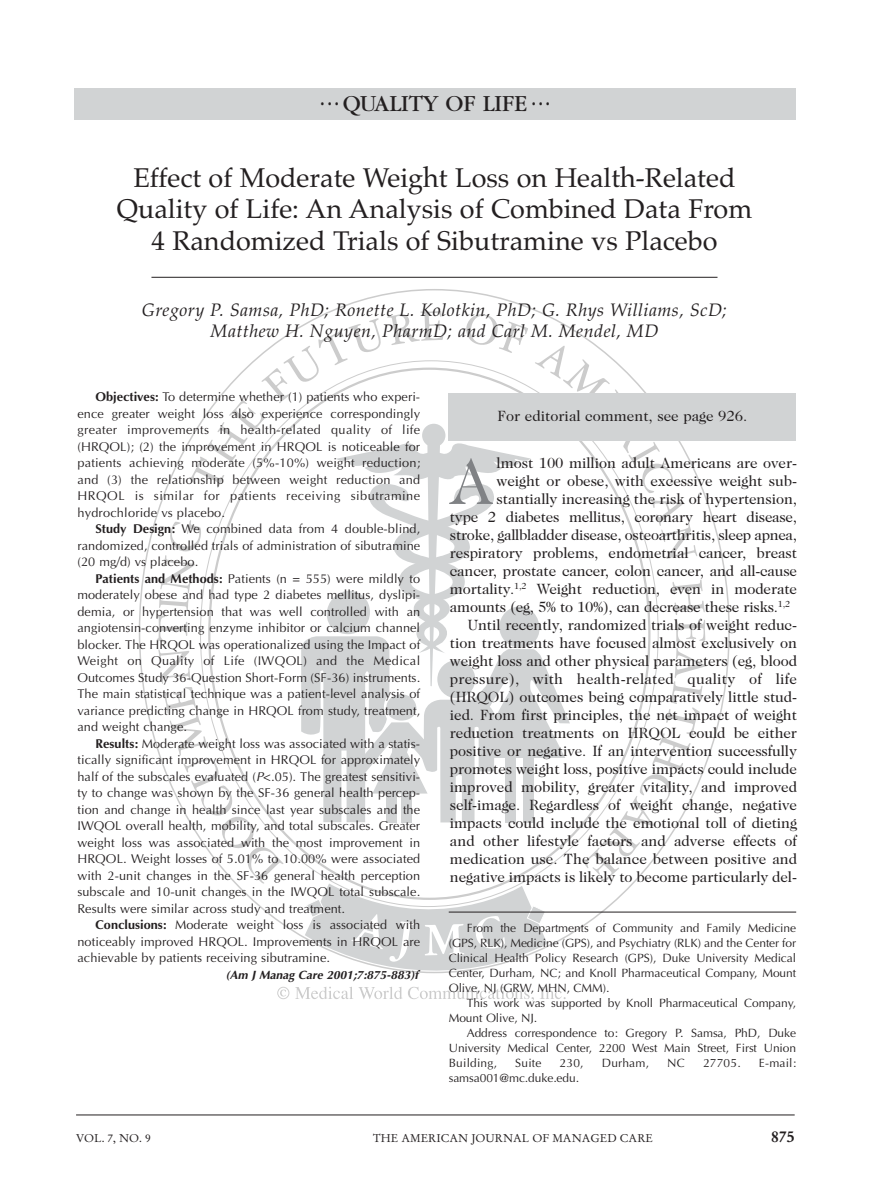
<style>
.page{position:relative;width:878px;height:1202px;background:#fff}
.page>*{position:absolute;margin:0;border:0;box-sizing:border-box;transform-origin:0 0}
.t1{font:64.2px "Caslon Two Twenty Four";color:#808285}
.t2{font:27px/31.5px "Palatino";color:#231f20;text-align:center}
.t3{font:24px "Garamond";color:#231f20}
.t4{font:italic 18px/21px "Palatino";letter-spacing:.025em;color:#231f20;text-align:center}
.t5{font:700 15.75px "Stempel Garamond";color:#231f20}
.t6{font:15px "Caslon Two Twenty Four";letter-spacing:-.005em;color:#231f20}
.t7{font:15px "Caslon Two Twenty Four";letter-spacing:.015em;color:#231f20}
.t8{font:12.75px/16.5px "Optima";letter-spacing:.005em;color:#231f20;text-align:justify}
.t9{font:12px/15px "Optima";letter-spacing:-.005em;color:#231f20;text-align:justify}
.t10{font:italic 700 12px "Optima";color:#231f20}
.t11{font:11.25px "Stempel Garamond";color:#231f20}
.s1{font-weight:700}
.s2{font-style:italic}
</style>
<div class="page">
<svg style="left:157px;top:311px;width:548px;height:690px"></svg>
<div style="left:74px;top:88px;width:722px;height:32px;background:#d1d3d4"></div>
<hr style="left:151px;top:277px;width:566px;height:1px;background:#231f20">
<hr style="left:76px;top:1114px;width:718px;height:1px;background:#231f20">
<hr style="left:448px;top:911px;width:348px;height:1px;background:#231f20">
<div style="left:448px;top:393px;width:348px;height:47px;background:#d1d3d4"></div>
<h3 class="t3" style="left:319px;top:95px;width:233px"><sup>...</sup> QUALITY OF LIFE <sup>...</sup></h3>
<h2 class="t2" style="left:117px;top:165px;width:637px">Effect of Moderate Weight Loss on Health-Related<br>Quality of Life: An Analysis of Combined Data From<br>4 Randomized Trials of Sibutramine vs Placebo</h2>
<h3 class="t4" style="left:142px;top:301px;width:586px">Gregory P. Samsa, PhD; Ronette L. Kolotkin, PhD; G. Rhys Williams, ScD;<br>Matthew H. Nguyen, PharmD; and Carl M. Mendel, MD</h3>
<p class="t8" style="left:77px;top:390px;width:344px;text-indent:18px"><span class="s1">Objectives:</span> To determine whether (1) patients who experi&shy;ence greater weight loss also experience correspondingly greater improvements in health-related quality of life (HRQOL); (2) the improvement in HRQOL is noticeable for patients achieving moderate (5%-10%) weight reduction; and (3) the relationship between weight reduction and HRQOL is similar for patients receiving sibutramine hydrochloride vs placebo.</p>
<p class="t8" style="left:77px;top:522px;width:344px;text-indent:18px"><span class="s1">Study Design:</span> We combined data from 4 double-blind, randomized, controlled trials of administration of sibutramine (20 mg/d) vs placebo.</p>
<p class="t8" style="left:77px;top:571px;width:344px;text-indent:18px"><span class="s1">Patients and Methods:</span> Patients (n = 555) were mildly to moderately obese and had type 2 diabetes mellitus, dyslipi&shy;demia, or hypertension that was well controlled with an angiotensin-converting enzyme inhibitor or calcium channel blocker. The HRQOL was operationalized using the Impact of Weight on Quality of Life (IWQOL) and the Medical Outcomes Study 36-Question Short-Form (SF-36) instruments.<br>The main statistical technique was a patient-level analysis of variance predicting change in HRQOL from study, treatment, and weight change.</p>
<p class="t8" style="left:77px;top:736px;width:344px;text-indent:18px"><span class="s1">Results:</span> Moderate weight loss was associated with a statis&shy;tically significant improvement in HRQOL for approximately half of the subscales evaluated (<span class="s2">P</span>&lt;.05). The greatest sensitivi&shy;ty to change was shown by the SF-36 general health percep&shy;tion and change in health since last year subscales and the IWQOL overall health, mobility, and total subscales. Greater weight loss was associated with the most improvement in HRQOL. Weight losses of 5.01% to 10.00% were associated with 2-unit changes in the SF-36 general health perception subscale and 10-unit changes in the IWQOL total subscale.<br>Results were similar across study and treatment.</p>
<p class="t8" style="left:77px;top:918px;width:344px;text-indent:18px"><span class="s1">Conclusions:</span> Moderate weight loss is associated with noticeably improved HRQOL. Improvements in HRQOL are achievable by patients receiving sibutramine.</p>
<p class="t10" style="left:226px;top:970px;width:194px">(Am J Manag Care 2001;7:875-883)f</p>
<p class="t6" style="left:497px;top:410px;width:251px">For editorial comment, see page 926.</p>
<h1 class="t1" style="left:450px;top:457px;width:44px">A</h1>
<p class="t6" style="left:496px;top:457px;width:302px">lmost 100 million adult Americans are over-</p>
<p class="t6" style="left:496px;top:475px;width:302px">weight or obese, with excessive weight sub-</p>
<p class="t6" style="left:496px;top:493px;width:302px">stantially increasing the risk of hypertension,</p>
<p class="t6" style="left:450px;top:511px;width:348px">type 2 diabetes mellitus, coronary heart disease,</p>
<p class="t6" style="left:450px;top:529px;width:348px">stroke, gallbladder disease, osteoarthritis, sleep apnea,</p>
<p class="t6" style="left:450px;top:547px;width:348px">respiratory problems, endometrial cancer, breast</p>
<p class="t6" style="left:450px;top:565px;width:348px">cancer, prostate cancer, colon cancer, and all-cause</p>
<p class="t6" style="left:450px;top:583px;width:348px">mortality.<sup>1,2</sup> Weight reduction, even in moderate</p>
<p class="t6" style="left:450px;top:601px;width:342px">amounts (eg, 5% to 10%), can decrease these risks.<sup>1,2</sup></p>
<p class="t6" style="left:468px;top:619px;width:330px">Until recently, randomized trials of weight reduc-</p>
<p class="t6" style="left:450px;top:637px;width:348px">tion treatments have focused almost exclusively on</p>
<p class="t6" style="left:450px;top:655px;width:348px">weight loss and other physical parameters (eg, blood</p>
<p class="t7" style="left:450px;top:673px;width:348px">pressure), with health-related quality of life</p>
<p class="t6" style="left:450px;top:691px;width:348px">(HRQOL) outcomes being comparatively little stud-</p>
<p class="t6" style="left:450px;top:709px;width:348px">ied. From first principles, the net impact of weight</p>
<p class="t6" style="left:450px;top:727px;width:348px">reduction treatments on HRQOL could be either</p>
<p class="t6" style="left:450px;top:745px;width:348px">positive or negative. If an intervention successfully</p>
<p class="t6" style="left:450px;top:763px;width:348px">promotes weight loss, positive impacts could include</p>
<p class="t6" style="left:450px;top:781px;width:348px">improved mobility, greater vitality, and improved</p>
<p class="t6" style="left:450px;top:799px;width:348px">self-image. Regardless of weight change, negative</p>
<p class="t6" style="left:450px;top:817px;width:348px">impacts could include the emotional toll of dieting</p>
<p class="t6" style="left:450px;top:835px;width:348px">and other lifestyle factors and adverse effects of</p>
<p class="t6" style="left:450px;top:853px;width:348px">medication use. The balance between positive and</p>
<p class="t6" style="left:450px;top:871px;width:348px">negative impacts is likely to become particularly del-</p>
<p class="t9" style="left:448px;top:921px;width:349px;text-indent:18px">From the Departments of Community and Family Medicine (GPS, RLK), Medicine (GPS), and Psychiatry (RLK) and the Center for Clinical Health Policy Research (GPS), Duke University Medical Center, Durham, NC; and Knoll Pharmaceutical Company, Mount Olive, NJ (GRW, MHN, CMM).</p>
<p class="t9" style="left:448px;top:996px;width:349px;text-indent:18px">This work was supported by Knoll Pharmaceutical Company,<br>Mount Olive, NJ.</p>
<p class="t9" style="left:448px;top:1026px;width:349px;text-indent:18px">Address correspondence to: Gregory P. Samsa, PhD, Duke University Medical Center, 2200 West Main Street, First Union Building,</p>
<p class="t9" style="left:515px;top:1056px;width:28px">Suite</p>
<p class="t9" style="left:559px;top:1056px;width:25px">230,</p>
<p class="t9" style="left:601px;top:1056px;width:49px">Durham,</p>
<p class="t9" style="left:667px;top:1056px;width:19px">NC</p>
<p class="t9" style="left:703px;top:1056px;width:39px">27705.</p>
<p class="t9" style="left:759px;top:1056px;width:39px">E-mail:</p>
<p class="t9" style="left:448px;top:1071px;width:132px">samsa001@mc.duke.edu.</p>
<p class="t11" style="left:76px;top:1133px;width:76px">VOL. 7, NO. 9</p>
<p class="t11" style="left:373px;top:1133px;width:281px">THE AMERICAN JOURNAL OF MANAGED CARE</p>
<p class="t5" style="left:771px;top:1130px;width:25px">875</p>
</div>
